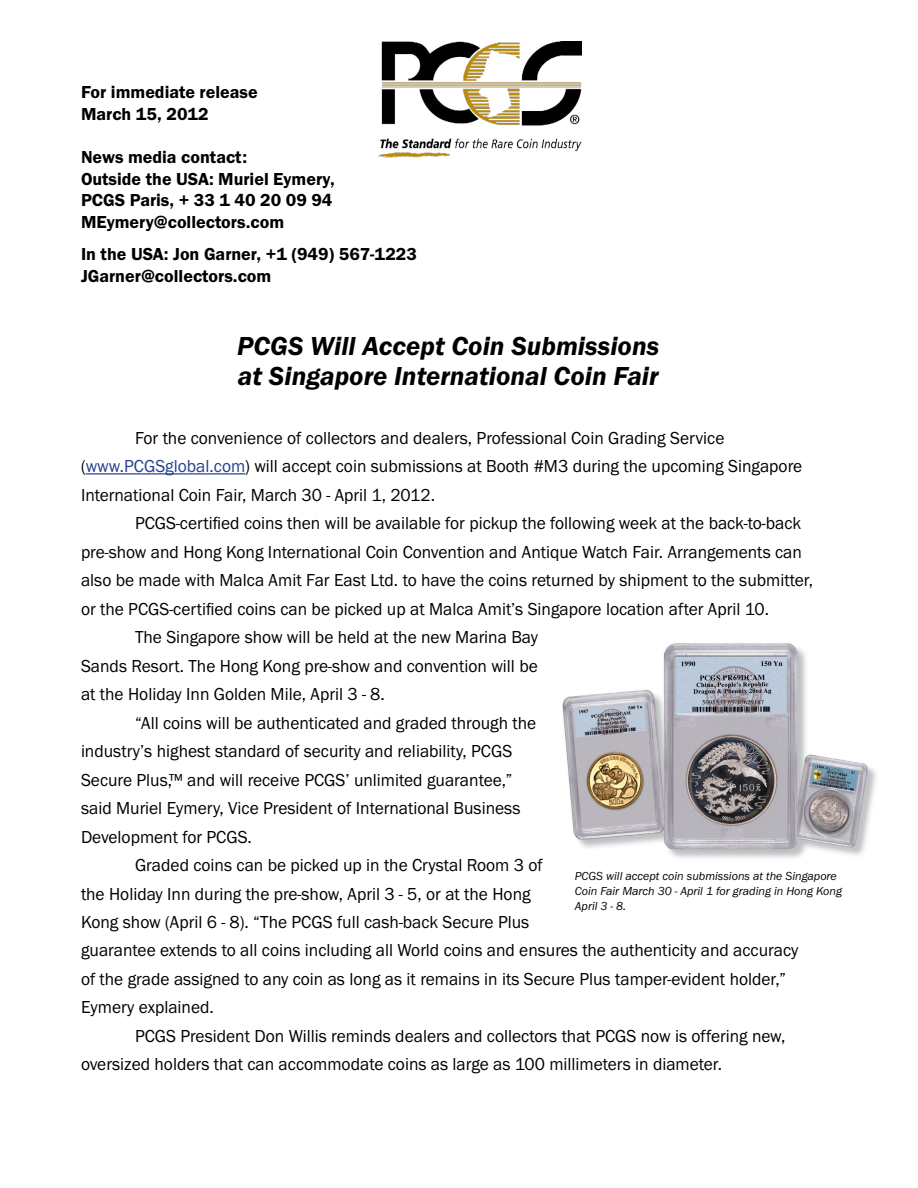
<style>
.page{position:relative;width:918px;height:1188px;background:#fff}
.page>*{position:absolute;margin:0;border:0;box-sizing:border-box;transform-origin:0 0}
.t1{font:italic 600 27px/30px "Franklin Gothic Itc T";color:#000}
.t2{font:18px/28.5px "Franklin Gothic Itc T";color:#000}
.t3{font:600 18px/21.6px "Franklin Gothic Itc T";color:#000}
.t4{font:italic 12px/15px "Franklin Gothic Itc T";color:#000}
.s1{color:#25408f}
</style>
<div class="page">
<hr style="left:86px;top:473px;width:159px;height:1px;background:#25408f">
<img style="left:378px;top:42px;width:203px;height:115px">
<img style="left:562px;top:643px;width:314px;height:215px">
<p class="t3" style="left:81px;top:81px;width:178px">For immediate release<br>March 15, 2012</p>
<p class="t3" style="left:81px;top:146px;width:255px">News media contact:<br>Outside the USA: Muriel Eymery,<br>PCGS Paris, + 33 1 40 20 09 94<br>MEymery@collectors.com</p>
<p class="t3" style="left:81px;top:243px;width:338px">In the USA: Jon Garner, +1 (949) 567-1223<br>JGarner@collectors.com</p>
<h1 class="t1" style="left:237px;top:331px;width:424px">PCGS Will Accept Coin Submissions at Singapore International Coin Fair</h1>
<p class="t2" style="left:81px;top:423px;width:723px;text-indent:54px">For the convenience of collectors and dealers, Professional Coin Grading Service (<span class="s1">www.PCGSglobal.com</span>) will accept coin submissions at Booth #M3 during the upcoming Singapore<br>International Coin Fair, March 30 - April 1, 2012.</p>
<p class="t2" style="left:135px;top:509px;width:668px">PCGS-certified coins then will be available for pickup the following week at the back-to-back</p>
<p class="t2" style="left:81px;top:537px;width:723px">pre-show and Hong Kong International Coin Convention and Antique Watch Fair. Arrangements can</p>
<p class="t2" style="left:81px;top:566px;width:734px">also be made with Malca Amit Far East Ltd. to have the coins returned by shipment to the submitter,</p>
<p class="t2" style="left:81px;top:594px;width:690px">or the PCGS-certified coins can be picked up at Malca Amit’s Singapore location after April 10.</p>
<p class="t2" style="left:135px;top:623px;width:405px">The Singapore show will be held at the new Marina Bay</p>
<p class="t2" style="left:81px;top:651px;width:458px">Sands Resort. The Hong Kong pre-show and convention will be</p>
<p class="t2" style="left:81px;top:680px;width:305px">at the Holiday Inn Golden Mile, April 3 - 8.</p>
<p class="t2" style="left:135px;top:708px;width:403px">“All coins will be authenticated and graded through the</p>
<p class="t2" style="left:81px;top:737px;width:433px">industry’s highest standard of security and reliability, PCGS</p>
<p class="t2" style="left:81px;top:765px;width:433px">Secure Plus,™ and will receive PCGS’ unlimited guarantee,”</p>
<p class="t2" style="left:81px;top:793px;width:441px">said Muriel Eymery, Vice President of International Business</p>
<p class="t2" style="left:81px;top:822px;width:173px">Development for PCGS.</p>
<p class="t2" style="left:135px;top:850px;width:409px">Graded coins can be picked up in the Crystal Room 3 of</p>
<p class="t2" style="left:81px;top:879px;width:451px">the Holiday Inn during the pre-show, April 3 - 5, or at the Hong</p>
<p class="t2" style="left:81px;top:907px;width:450px">Kong show (April 6 - 8). “The PCGS full cash-back Secure Plus</p>
<p class="t2" style="left:81px;top:936px;width:719px">guarantee extends to all coins including all World coins and ensures the authenticity and accuracy</p>
<p class="t2" style="left:81px;top:964px;width:707px">of the grade assigned to any coin as long as it remains in its Secure Plus tamper-evident holder,”</p>
<p class="t2" style="left:81px;top:993px;width:134px">Eymery explained.</p>
<p class="t2" style="left:135px;top:1021px;width:652px">PCGS President Don Willis reminds dealers and collectors that PCGS now is offering new,</p>
<p class="t2" style="left:81px;top:1050px;width:643px">oversized holders that can accommodate coins as large as 100 millimeters in diameter.</p>
<p class="t4" style="left:575px;top:868px;width:269px">PCGS will accept coin submissions at the Singapore<br>Coin Fair March 30 - April 1 for grading in Hong Kong<br>April 3 - 8.</p>
</div>
